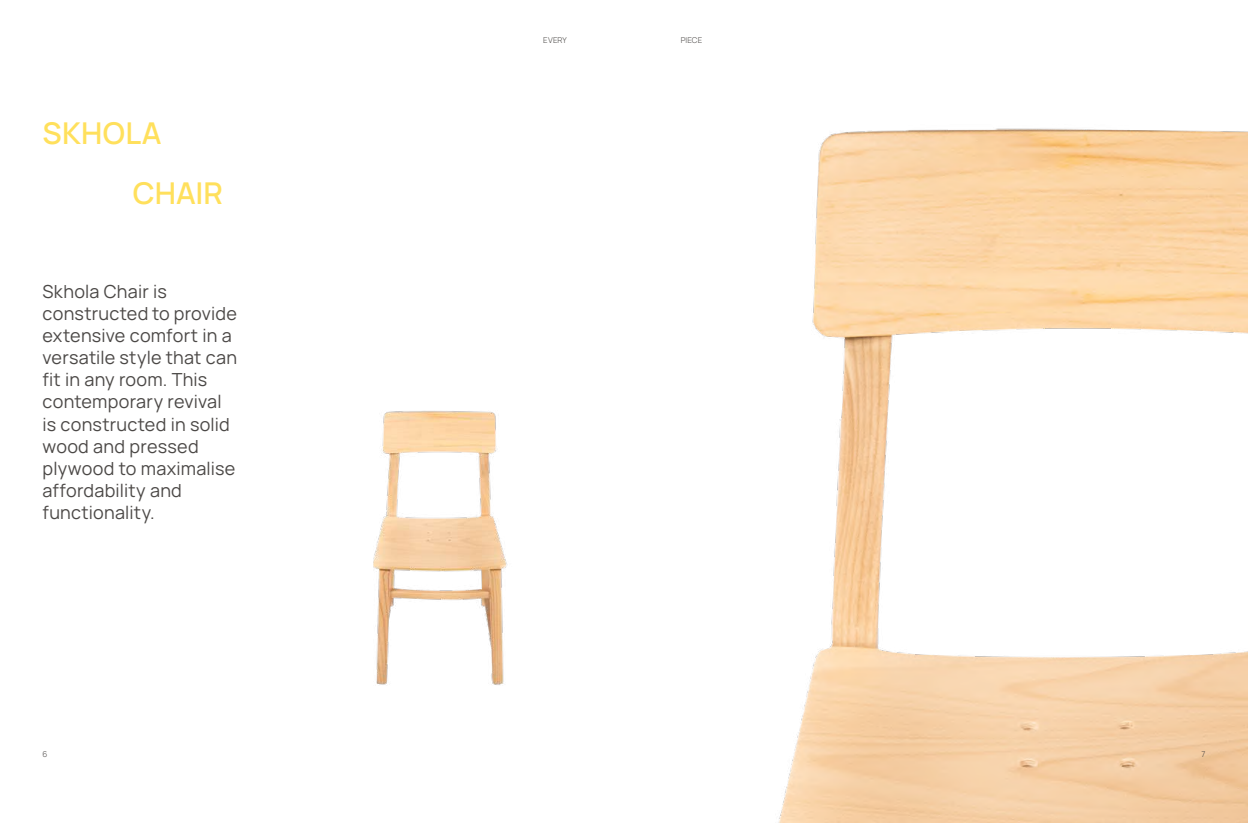
<style>
.page{position:relative;width:1248px;height:823px;background:#fff}
.page>*{position:absolute;margin:0;border:0;box-sizing:border-box;transform-origin:0 0}
.t1{font:600 30px/59.3px "Manrope";letter-spacing:.005em;color:#ffe05c}
.t2{font:18px/22px "Manrope";letter-spacing:.01em;color:#4b4846}
.t3{font:300 8px "Manrope";letter-spacing:.015em;color:#4b4846}
</style>
<div class="page">
<img style="left:779px;top:128px;width:468px;height:694px">
<img style="left:373px;top:411px;width:135px;height:274px">
<h1 class="t1" style="left:133px;top:104px;width:92px;text-indent:-90px">SKHOLA<br>CHAIR</h1>
<p class="t2" style="left:43px;top:281px;width:196px">Skhola Chair is constructed to provide extensive comfort in a versatile style that can fit in any room. This contemporary revival is constructed in solid wood and pressed plywood to maximalise affordability and functionality.</p>
<p class="t3" style="left:543px;top:35px;width:25px">EVERY</p>
<p class="t3" style="left:680px;top:35px;width:23px">PIECE</p>
<p class="t3" style="left:43px;top:748px;width:6px">6</p>
<p class="t3" style="left:1201px;top:748px;width:5px">7</p>
</div>
